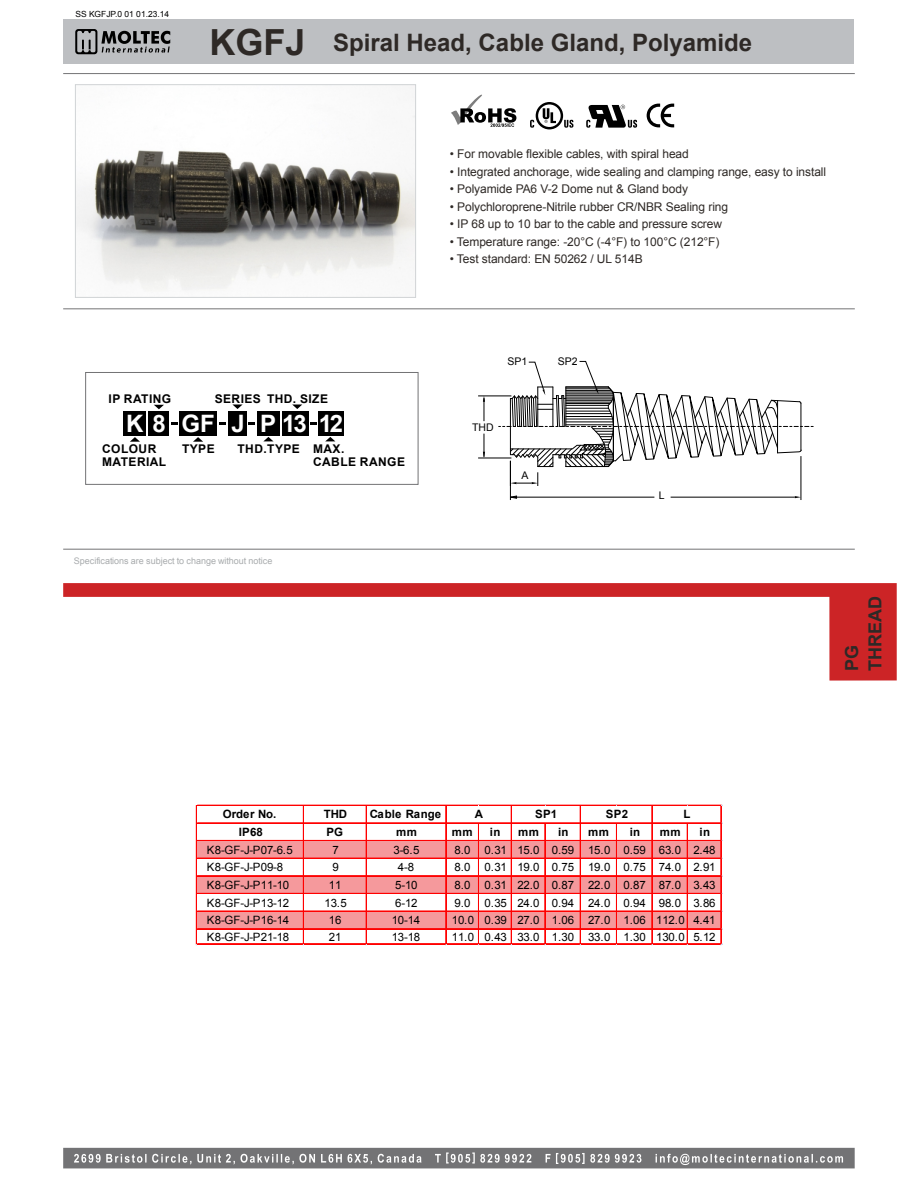
<style>
.page{position:relative;width:918px;height:1188px;background:#fff}
.page>*{position:absolute;margin:0;border:0;box-sizing:border-box;transform-origin:0 0}
.t1{font:700 24px "Arial";color:#2e2926}
.t2{font:700 24px "Arial";color:#fff}
.t3{font:700 18px/23.1px "Arial";color:#2e2926}
.t4{font:12px "Arial";letter-spacing:-.01em;color:#2e2926}
.t5{font:700 12px/13.4px "Arial";letter-spacing:.035em;color:#000}
.t6{font:11.4px "Arial";letter-spacing:-.015em;color:#000}
.t7{font:700 11.4px "Arial";letter-spacing:.025em;color:#000}
.t8{font:700 11.4px "Arial";color:#000}
.t9{font:10.5px "Arial";color:#000}
.t10{font:9px "Arial";color:#a8abad}
.t11{font:8.4px "Arial";color:#000}
.s1{font-size:36px}
</style>
<div class="page">
<div style="left:63px;top:19px;width:791px;height:45px;background:#bdbfc2"></div>
<svg style="left:63px;top:1148px;width:792px;height:20px;background:#858586"></svg>
<svg style="left:75px;top:29px;width:95px;height:25px"></svg>
<img style="left:77px;top:87px;width:337px;height:204px">
<div style="left:75px;top:84px;width:341px;height:214px;border:1px solid #d1d4d6"></div>
<hr style="left:63px;top:73px;width:792px;height:1px;background:#737375">
<hr style="left:63px;top:309px;width:792px;height:1px;background:#737375">
<div style="left:196px;top:840px;width:526px;height:19px;background:#f5999c"></div>
<div style="left:196px;top:876px;width:526px;height:18px;background:#f5999c"></div>
<div style="left:196px;top:911px;width:526px;height:18px;background:#f5999c"></div>
<hr style="left:197px;top:805px;width:525px;height:1px;background:#f00">
<hr style="left:197px;top:823px;width:525px;height:1px;background:#f00">
<hr style="left:197px;top:840px;width:525px;height:1px;background:#f00">
<hr style="left:197px;top:858px;width:525px;height:1px;background:#f00">
<hr style="left:197px;top:875px;width:525px;height:1px;background:#f00">
<hr style="left:197px;top:876px;width:525px;height:1px;background:#f00">
<hr style="left:197px;top:893px;width:525px;height:1px;background:#f00">
<hr style="left:197px;top:911px;width:525px;height:1px;background:#f00">
<hr style="left:197px;top:928px;width:525px;height:1px;background:#f00">
<hr style="left:197px;top:929px;width:525px;height:1px;background:#f00">
<hr style="left:196px;top:805px;width:1px;height:139px;background:#f00">
<hr style="left:303px;top:806px;width:1px;height:138px;background:#f00">
<hr style="left:366px;top:806px;width:1px;height:138px;background:#f00">
<hr style="left:445px;top:806px;width:1px;height:138px;background:#f00">
<hr style="left:446px;top:806px;width:1px;height:138px;background:#f00">
<hr style="left:478px;top:824px;width:1px;height:120px;background:#f00">
<hr style="left:511px;top:806px;width:1px;height:138px;background:#f00">
<hr style="left:545px;top:824px;width:1px;height:120px;background:#f00">
<hr style="left:580px;top:806px;width:1px;height:138px;background:#f00">
<hr style="left:616px;top:824px;width:1px;height:120px;background:#f00">
<hr style="left:652px;top:806px;width:1px;height:138px;background:#f00">
<hr style="left:687px;top:824px;width:1px;height:120px;background:#f00">
<hr style="left:197px;top:943px;width:525px;height:1px;background:#f00">
<hr style="left:197px;top:944px;width:525px;height:1px;background:#f00">
<hr style="left:721px;top:806px;width:1px;height:138px;background:#f00">
<hr style="left:63px;top:549px;width:792px;height:1px;background:#737375">
<div style="left:85px;top:372px;width:333px;height:113px;border:1px solid #737375"></div>
<svg style="left:130px;top:437px;width:10px;height:5px"></svg>
<svg style="left:193px;top:437px;width:10px;height:5px"></svg>
<svg style="left:154px;top:405px;width:10px;height:4px"></svg>
<div style="left:124px;top:411px;width:22px;height:24px;background:#000"></div>
<div style="left:149px;top:411px;width:20px;height:24px;background:#000"></div>
<div style="left:179px;top:411px;width:38px;height:24px;background:#000"></div>
<svg style="left:171px;top:422px;width:6px;height:3px"></svg>
<svg style="left:220px;top:422px;width:6px;height:3px"></svg>
<div style="left:228px;top:411px;width:19px;height:24px;background:#000"></div>
<div style="left:257px;top:411px;width:23px;height:24px;background:#000"></div>
<div style="left:282px;top:411px;width:26px;height:24px;background:#000"></div>
<svg style="left:264px;top:437px;width:9px;height:4px"></svg>
<svg style="left:293px;top:405px;width:9px;height:4px"></svg>
<svg style="left:249px;top:422px;width:6px;height:3px"></svg>
<svg style="left:233px;top:405px;width:9px;height:4px"></svg>
<div style="left:318px;top:411px;width:26px;height:24px;background:#000"></div>
<svg style="left:310px;top:422px;width:6px;height:3px"></svg>
<svg style="left:325px;top:437px;width:10px;height:4px"></svg>
<hr style="left:801px;top:456px;width:1px;height:44px;background:#000">
<hr style="left:510px;top:461px;width:1px;height:39px;background:#000">
<hr style="left:671px;top:497px;width:124px;height:1px;background:#000">
<hr style="left:517px;top:497px;width:137px;height:1px;background:#000">
<svg style="left:795px;top:496px;width:6px;height:2px"></svg>
<svg style="left:509px;top:496px;width:8px;height:3px"></svg>
<svg style="left:499px;top:361px;width:314px;height:125px"></svg>
<hr style="left:478px;top:396px;width:33px;height:1px;background:#000">
<hr style="left:478px;top:458px;width:33px;height:1px;background:#000">
<svg style="left:483px;top:434px;width:2px;height:24px"></svg>
<svg style="left:483px;top:396px;width:2px;height:25px"></svg>
<svg style="left:63px;top:583px;width:834px;height:98px"></svg>
<svg style="left:586px;top:105px;width:51px;height:23px"></svg>
<svg style="left:530px;top:102px;width:43px;height:27px"></svg>
<svg style="left:451px;top:94px;width:65px;height:33px"></svg>
<svg style="left:647px;top:104px;width:27px;height:23px"></svg>
<p class="t11" style="left:75px;top:11px;width:95px">SS KGFJP.0 01 01.23.14</p>
<h1 class="t1" style="left:210px;top:34px;width:544px"><span class="s1">KGFJ</span> Spiral Head, Cable Gland, Polyamide</h1>
<p class="t4" style="left:450px;top:150px;width:241px">• For movable flexible cables, with spiral head</p>
<p class="t4" style="left:450px;top:167px;width:378px">• Integrated anchorage, wide sealing and clamping range, easy to install</p>
<p class="t4" style="left:450px;top:185px;width:240px">• Polyamide PA6 V-2 Dome nut &amp; Gland body</p>
<p class="t4" style="left:450px;top:202px;width:280px">• Polychloroprene-Nitrile rubber CR/NBR Sealing ring</p>
<p class="t4" style="left:450px;top:219px;width:274px">• IP 68 up to 10 bar to the cable and pressure screw</p>
<p class="t4" style="left:450px;top:237px;width:271px">• Temperature range: -20°C (-4°F) to 100°C (212°F)</p>
<p class="t4" style="left:450px;top:254px;width:194px">• Test standard: EN 50262 / UL 514B</p>
<p class="t5" style="left:215px;top:393px;width:115px">SERIES THD. SIZE</p>
<p class="t5" style="left:109px;top:393px;width:64px">IP RATING</p>
<h1 class="t2" style="left:126px;top:414px;width:218px">K8 GF J P B12</h1>
<p class="t5" style="left:238px;top:443px;width:64px">THD.TYPE</p>
<h1 class="t2" style="left:282px;top:414px;width:26px">13</h1>
<p class="t5" style="left:102px;top:443px;width:66px">COLOUR<br>MATERIAL</p>
<p class="t5" style="left:182px;top:443px;width:34px">TYPE</p>
<p class="t5" style="left:313px;top:443px;width:93px">MAX.<br>CABLE RANGE</p>
<p class="t10" style="left:74px;top:557px;width:200px">Specifications are subject to change without notice</p>
<p class="t9" style="left:508px;top:358px;width:21px">SP1</p>
<p class="t9" style="left:558px;top:358px;width:21px">SP2</p>
<p class="t9" style="left:472px;top:424px;width:23px">THD</p>
<p class="t9" style="left:521px;top:472px;width:9px">A</p>
<p class="t9" style="left:659px;top:491px;width:7px">L</p>
<h2 class="t3" style="left:842px;top:671px;width:76px;rotate:-90deg">PG<br>THREAD</h2>
<p class="t7" style="left:223px;top:810px;width:55px">Order No.</p>
<p class="t7" style="left:324px;top:810px;width:25px">THD</p>
<p class="t8" style="left:370px;top:810px;width:73px">Cable Range</p>
<p class="t7" style="left:239px;top:828px;width:26px">IP68</p>
<p class="t7" style="left:326px;top:828px;width:18px">PG</p>
<p class="t7" style="left:396px;top:828px;width:22px">mm</p>
<p class="t7" style="left:452px;top:828px;width:22px">mm</p>
<p class="t7" style="left:490px;top:828px;width:12px">in</p>
<p class="t7" style="left:518px;top:828px;width:22px">mm</p>
<p class="t7" style="left:558px;top:828px;width:12px">in</p>
<p class="t7" style="left:588px;top:828px;width:22px">mm</p>
<p class="t7" style="left:630px;top:828px;width:12px">in</p>
<p class="t7" style="left:660px;top:828px;width:22px">mm</p>
<p class="t7" style="left:700px;top:828px;width:12px">in</p>
<p class="t6" style="left:207px;top:845px;width:87px">K8-GF-J-P07-6.5</p>
<p class="t6" style="left:333px;top:845px;width:8px">7</p>
<p class="t6" style="left:394px;top:845px;width:27px">3-6.5</p>
<p class="t6" style="left:455px;top:845px;width:263px">8.0 0.31 15.0 0.59 15.0 0.59 63.0 2.48</p>
<p class="t6" style="left:207px;top:863px;width:78px">K8-GF-J-P09-8</p>
<p class="t6" style="left:333px;top:863px;width:8px">9</p>
<p class="t6" style="left:398px;top:863px;width:18px">4-8</p>
<p class="t6" style="left:455px;top:863px;width:263px">8.0 0.31 19.0 0.75 19.0 0.75 74.0 2.91</p>
<p class="t6" style="left:207px;top:881px;width:84px">K8-GF-J-P11-10</p>
<p class="t6" style="left:329px;top:881px;width:14px">11</p>
<p class="t6" style="left:395px;top:881px;width:24px">5-10</p>
<p class="t6" style="left:455px;top:881px;width:263px">8.0 0.31 22.0 0.87 22.0 0.87 87.0 3.43</p>
<p class="t6" style="left:207px;top:898px;width:84px">K8-GF-J-P13-12</p>
<p class="t6" style="left:325px;top:898px;width:24px">13.5</p>
<p class="t6" style="left:395px;top:898px;width:24px">6-12</p>
<p class="t6" style="left:455px;top:898px;width:263px">9.0 0.35 24.0 0.94 24.0 0.94 98.0 3.86</p>
<p class="t6" style="left:207px;top:916px;width:84px">K8-GF-J-P16-14</p>
<p class="t6" style="left:329px;top:916px;width:14px">16</p>
<p class="t6" style="left:392px;top:916px;width:30px">10-14</p>
<p class="t6" style="left:452px;top:916px;width:265px">10.0 0.39 27.0 1.06 27.0 1.06 112.0 4.41</p>
<p class="t6" style="left:207px;top:933px;width:84px">K8-GF-J-P21-18</p>
<p class="t6" style="left:329px;top:933px;width:14px">21</p>
<p class="t6" style="left:392px;top:933px;width:30px">13-18</p>
<p class="t6" style="left:452px;top:933px;width:265px">11.0 0.43 33.0 1.30 33.0 1.30 130.0 5.12</p>
<p class="t7" style="left:475px;top:810px;width:10px">A</p>
<p class="t7" style="left:535px;top:810px;width:24px">SP1</p>
<p class="t7" style="left:606px;top:810px;width:24px">SP2</p>
<p class="t7" style="left:684px;top:810px;width:9px">L</p>
</div>
